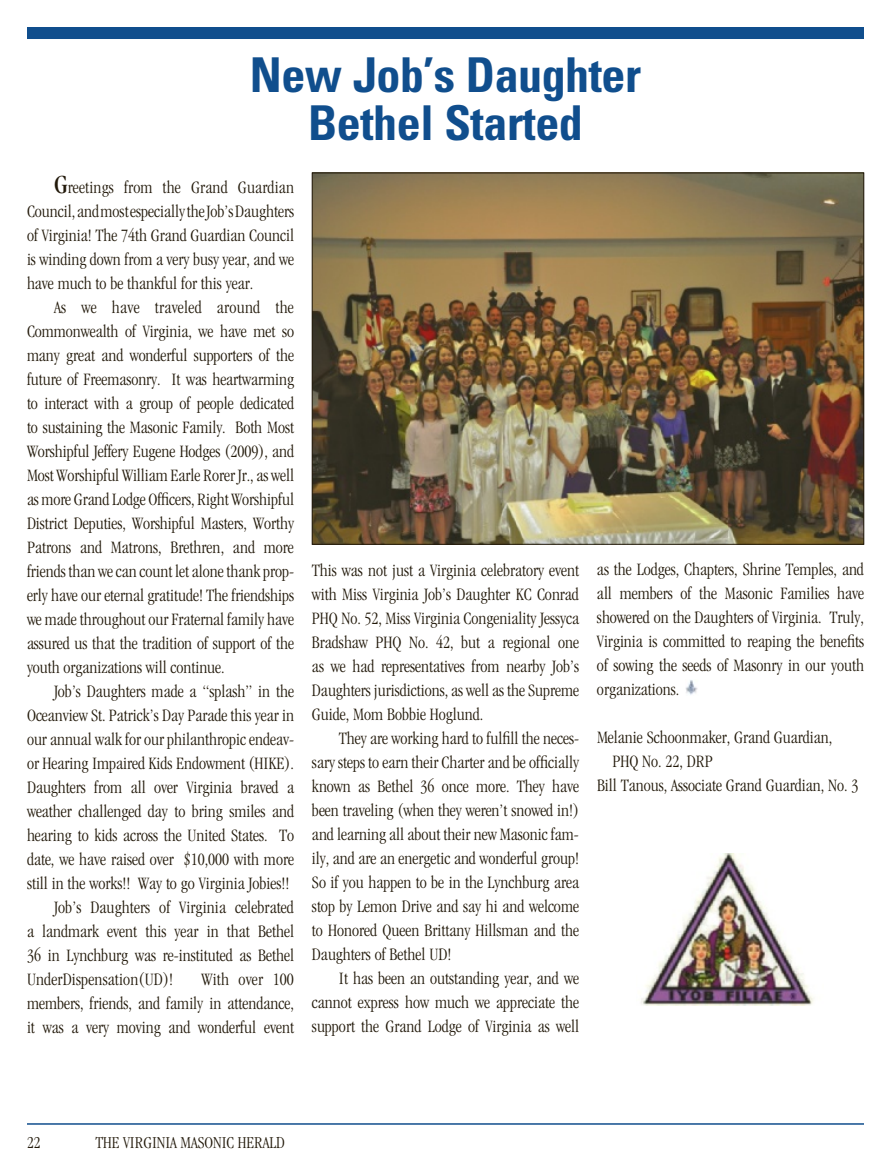
<style>
.page{position:relative;width:891px;height:1175px;background:#fff}
.page>*{position:absolute;margin:0;border:0;box-sizing:border-box;transform-origin:0 0}
.t1{font:700 condensed 48px/48px "Univers";letter-spacing:-.01em;color:#104e8d;text-align:center}
.t2{font:300 condensed 18px/24px "Garamond";color:#22190a;text-align:justify}
.t3{font:300 condensed 17.25px "Garamond";color:#22190a}
.s1{font-weight:400;font-size:27px}
</style>
<div class="page">
<div style="left:27px;top:27px;width:837px;height:12px;background:#104e8d"></div>
<hr style="left:27px;top:1123px;width:837px;height:1px;background:#104e8d">
<img style="left:686px;top:680px;width:12px;height:15px">
<img style="left:314px;top:175px;width:548px;height:367px">
<img style="left:641px;top:853px;width:173px;height:152px">
<p class="t1" style="left:250px;top:56px;width:393px">New Job’s Daughter<br>Bethel Started</p>
<p class="t2" style="left:54px;top:176px;width:242px"><span class="s1">G</span>reetings from the Grand Guardian</p>
<p class="t2" style="left:27px;top:200px;width:269px">Council, and most especially the Job’s Daughters</p>
<p class="t2" style="left:27px;top:224px;width:269px">of Virginia! The 74th Grand Guardian Council</p>
<p class="t2" style="left:27px;top:248px;width:268px">is winding down from a very busy year, and we</p>
<p class="t2" style="left:27px;top:272px;width:228px">have much to be thankful for this year.</p>
<p class="t2" style="left:54px;top:296px;width:241px">As we have traveled around the</p>
<p class="t2" style="left:27px;top:320px;width:269px">Commonwealth of Virginia, we have met so</p>
<p class="t2" style="left:27px;top:344px;width:269px">many great and wonderful supporters of the</p>
<p class="t2" style="left:27px;top:368px;width:269px">future of Freemasonry. It was heartwarming</p>
<p class="t2" style="left:27px;top:392px;width:269px">to interact with a group of people dedicated</p>
<p class="t2" style="left:27px;top:416px;width:269px">to sustaining the Masonic Family. Both Most</p>
<p class="t2" style="left:27px;top:440px;width:269px">Worshipful Jeffery Eugene Hodges (2009), and</p>
<p class="t2" style="left:27px;top:464px;width:269px">Most Worshipful William Earle Rorer Jr., as well</p>
<p class="t2" style="left:27px;top:488px;width:269px">as more Grand Lodge Officers, Right Worshipful</p>
<p class="t2" style="left:27px;top:512px;width:269px">District Deputies, Worshipful Masters, Worthy</p>
<p class="t2" style="left:27px;top:536px;width:268px">Patrons and Matrons, Brethren, and more</p>
<p class="t2" style="left:27px;top:560px;width:269px">friends than we can count let alone thank prop-</p>
<p class="t2" style="left:27px;top:584px;width:269px">erly have our eternal gratitude! The friendships</p>
<p class="t2" style="left:27px;top:608px;width:269px">we made throughout our Fraternal family have</p>
<p class="t2" style="left:27px;top:632px;width:269px">assured us that the tradition of support of the</p>
<p class="t2" style="left:27px;top:656px;width:199px">youth organizations will continue.</p>
<p class="t2" style="left:54px;top:680px;width:242px">Job’s Daughters made a “splash” in the</p>
<p class="t2" style="left:27px;top:704px;width:269px">Oceanview St. Patrick’s Day Parade this year in</p>
<p class="t2" style="left:27px;top:728px;width:269px">our annual walk for our philanthropic endeav-</p>
<p class="t2" style="left:27px;top:752px;width:269px">or Hearing Impaired Kids Endowment (HIKE).</p>
<p class="t2" style="left:27px;top:776px;width:269px">Daughters from all over Virginia braved a</p>
<p class="t2" style="left:27px;top:800px;width:269px">weather challenged day to bring smiles and</p>
<p class="t2" style="left:27px;top:824px;width:269px">hearing to kids across the United States. To</p>
<p class="t2" style="left:27px;top:848px;width:269px">date, we have raised over $10,000 with more</p>
<p class="t2" style="left:27px;top:872px;width:264px">still in the works!! Way to go Virginia Jobies!!</p>
<p class="t2" style="left:54px;top:896px;width:242px">Job’s Daughters of Virginia celebrated</p>
<p class="t2" style="left:27px;top:920px;width:269px">a landmark event this year in that Bethel</p>
<p class="t2" style="left:27px;top:944px;width:269px">36 in Lynchburg was re-instituted as Bethel</p>
<p class="t2" style="left:27px;top:968px;width:148px">UnderDispensation(UD)!</p>
<p class="t2" style="left:597px;top:559px;width:269px">as the Lodges, Chapters, Shrine Temples, and all members of the Masonic Families have showered on the Daughters of Virginia. Truly, Virginia is committed to reaping the benefits of sowing the seeds of Masonry in our youth organizations.</p>
<p class="t2" style="left:597px;top:727px;width:237px">Melanie Schoonmaker, Grand Guardian,</p>
<p class="t2" style="left:612px;top:751px;width:102px">PHQ No. 22, DRP</p>
<p class="t2" style="left:597px;top:775px;width:263px">Bill Tanous, Associate Grand Guardian, No. 3</p>
<p class="t2" style="left:312px;top:559px;width:269px">This was not just a Virginia celebratory event</p>
<p class="t2" style="left:312px;top:583px;width:269px">with Miss Virginia Job’s Daughter KC Conrad</p>
<p class="t2" style="left:312px;top:607px;width:269px">PHQ No. 52, Miss Virginia Congeniality Jessyca</p>
<p class="t2" style="left:312px;top:631px;width:269px">Bradshaw PHQ No. 42, but a regional one</p>
<p class="t2" style="left:312px;top:655px;width:269px">as we had representatives from nearby Job’s</p>
<p class="t2" style="left:312px;top:679px;width:269px">Daughters jurisdictions, as well as the Supreme</p>
<p class="t2" style="left:312px;top:703px;width:173px">Guide, Mom Bobbie Hoglund.</p>
<p class="t2" style="left:339px;top:727px;width:242px">They are working hard to fulfill the neces-</p>
<p class="t2" style="left:312px;top:751px;width:269px">sary steps to earn their Charter and be officially</p>
<p class="t2" style="left:312px;top:775px;width:269px">known as Bethel 36 once more. They have</p>
<p class="t2" style="left:312px;top:799px;width:269px">been traveling (when they weren’t snowed in!)</p>
<p class="t2" style="left:312px;top:823px;width:269px">and learning all about their new Masonic fam-</p>
<p class="t2" style="left:312px;top:847px;width:269px">ily, and are an energetic and wonderful group!</p>
<p class="t2" style="left:312px;top:871px;width:269px">So if you happen to be in the Lynchburg area</p>
<p class="t2" style="left:312px;top:895px;width:269px">stop by Lemon Drive and say hi and welcome</p>
<p class="t2" style="left:312px;top:919px;width:269px">to Honored Queen Brittany Hillsman and the</p>
<p class="t2" style="left:312px;top:943px;width:141px">Daughters of Bethel UD!</p>
<p class="t2" style="left:339px;top:967px;width:242px">It has been an outstanding year, and we</p>
<p class="t2" style="left:312px;top:991px;width:269px">cannot express how much we appreciate the</p>
<p class="t2" style="left:312px;top:1015px;width:269px">support the Grand Lodge of Virginia as well</p>
<p class="t2" style="left:27px;top:968px;width:269px;text-indent:175px">With over 100 members, friends, and family in attendance, it was a very moving and wonderful event</p>
<p class="t3" style="left:27px;top:1135px;width:15px">22</p>
<p class="t3" style="left:96px;top:1135px;width:191px">THE VIRGINIA MASONIC HERALD</p>
</div>
